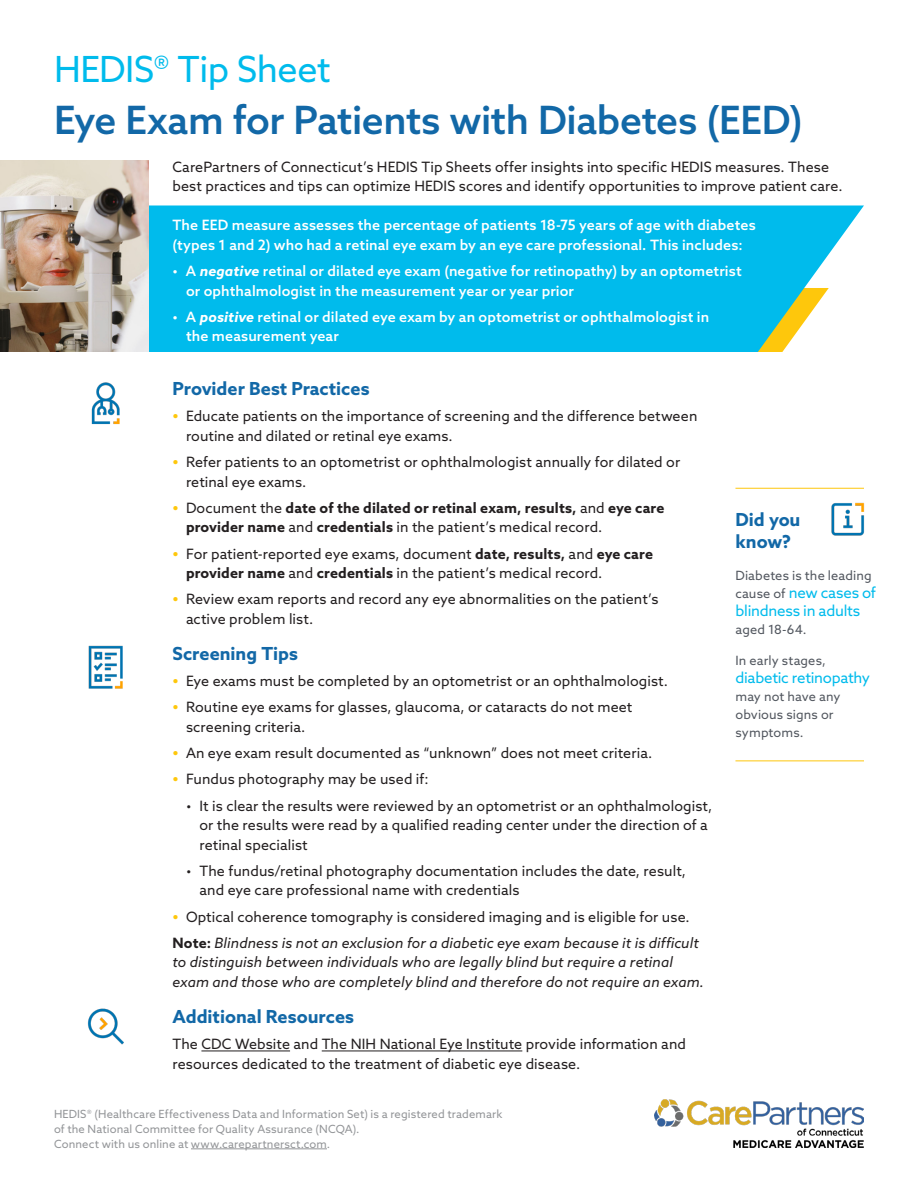
<style>
.page{position:relative;width:918px;height:1188px;background:#fff}
.page>*{position:absolute;margin:0;border:0;box-sizing:border-box;transform-origin:0 0}
.t1{font:500 39px "Azo Sans";letter-spacing:-.01em;color:#1268a7}
.t2{font:36px "Azo Sans";letter-spacing:-.015em;color:#00bbec}
.Subhead{font:700 18px/22.5px "Azo Sans";color:#1268a7}
.Did_you_know-bullets{font:15px/18px "Azo Sans";letter-spacing:-.015em;color:#00bbec}
.Text{font:14.25px/19.5px "Azo Sans";letter-spacing:.005em;color:#231f20}
.Text-2{font:500 14.25px/19.5px "Azo Sans";letter-spacing:.01em;color:#fff}
.Text-3{font:italic 14.25px/19.5px "Azo Sans";letter-spacing:.005em;color:#231f20}
.t3{font:700 14.25px/19.5px "Azo Sans";letter-spacing:.01em;color:#231f20}
.Did_you_know-bullets-2{font:12.75px/18px "Azo Sans";letter-spacing:.01em;color:#52575f}
.t4{font:11.25px/15px "Azo Sans";letter-spacing:.01em;color:#939598}
.s1{font-weight:700;font-style:italic}
.s2{font-weight:700;font-size:16.5px;color:#fec70c}
.s3{font-size:16.5px;color:#fec70c}
.s4{font-weight:400}
.s5{font-weight:700}
.s6{font-weight:700;font-style:normal}
.s7{font-size:12.75px;color:#52575f}
</style>
<div class="page">
<svg style="left:148px;top:205px;width:716px;height:147px;background:#14bfe9"></svg>
<img style="left:0;top:161px;width:148px;height:191px">
<img style="left:655px;top:1100px;width:208px;height:47px">
<hr style="left:191px;top:1149px;width:136px;height:1px;background:#939598">
<hr style="left:201px;top:1051px;width:89px;height:1px;background:#231f20">
<hr style="left:322px;top:1051px;width:200px;height:1px;background:#231f20">
<img style="left:87px;top:1008px;width:37px;height:37px">
<img style="left:91px;top:382px;width:29px;height:43px">
<hr style="left:735px;top:488px;width:129px;height:1px;background:#fec70c">
<img style="left:831px;top:502px;width:34px;height:34px">
<hr style="left:735px;top:760px;width:129px;height:1px;background:#fec70c">
<img style="left:88px;top:645px;width:35px;height:44px">
<h2 class="t2" style="left:54px;top:46px;width:278px">HEDIS® Tip Sheet</h2>
<p class="t1" style="left:54px;top:95px;width:750px">Eye Exam for Patients with Diabetes (EED)</p>
<p class="Text" style="left:172px;top:157px;width:672px">CarePartners of Connecticut’s HEDIS Tip Sheets offer insights into specific HEDIS measures. These best practices and tips can optimize HEDIS scores and identify opportunities to improve patient care.</p>
<p class="Text-2" style="left:172px;top:215px;width:585px">The EED measure assesses the percentage of patients 18-75 years of age with diabetes (types 1 and 2) who had a retinal eye exam by an eye care professional. This includes:</p>
<p class="Text-2" style="left:186px;top:261px;width:557px;text-indent:-14px">• A <span class="s1">negative</span> retinal or dilated eye exam (negative for retinopathy) by an optometrist or ophthalmologist in the measurement year or year prior</p>
<p class="Text-2" style="left:186px;top:307px;width:525px;text-indent:-14px">• A <span class="s1">positive</span> retinal or dilated eye exam by an optometrist or ophthalmologist in the measurement year</p>
<p class="Subhead" style="left:172px;top:377px;width:199px">Provider Best Practices</p>
<p class="Text" style="left:186px;top:406px;width:513px;text-indent:-14px"><span class="s2">•</span> Educate patients on the importance of screening and the difference between routine and dilated or retinal eye exams.</p>
<p class="Text" style="left:186px;top:452px;width:496px;text-indent:-14px"><span class="s2">•</span> Refer patients to an optometrist or ophthalmologist annually for dilated or retinal eye exams.</p>
<p class="t3" style="left:186px;top:498px;width:480px;text-indent:-14px"><span class="s3">•</span> <span class="s4">Document the</span> date of the dilated or retinal exam, results, <span class="s4">and</span> eye care provider name <span class="s4">and</span> credentials <span class="s4">in the patient’s medical record.</span></p>
<p class="Text" style="left:186px;top:544px;width:469px;text-indent:-14px"><span class="s2">•</span> For patient-reported eye exams, document <span class="s5">date, results,</span> and <span class="s5">eye care provider name</span> and <span class="s5">credentials</span> in the patient’s medical record.</p>
<p class="Text" style="left:186px;top:589px;width:474px;text-indent:-14px"><span class="s2">•</span> Review exam reports and record any eye abnormalities on the patient’s active problem list.</p>
<p class="Subhead" style="left:172px;top:642px;width:127px">Screening Tips</p>
<p class="Text" style="left:172px;top:671px;width:497px"><span class="s2">•</span> Eye exams must be completed by an optometrist or an ophthalmologist.</p>
<p class="Text" style="left:186px;top:697px;width:448px;text-indent:-14px"><span class="s2">•</span> Routine eye exams for glasses, glaucoma, or cataracts do not meet screening criteria.</p>
<p class="Text" style="left:172px;top:743px;width:481px"><span class="s2">•</span> An eye exam result documented as “unknown” does not meet criteria.</p>
<p class="Text" style="left:172px;top:769px;width:258px"><span class="s2">•</span> Fundus photography may be used if:</p>
<p class="Text" style="left:200px;top:796px;width:514px;text-indent:-14px">• It is clear the results were reviewed by an optometrist or an ophthalmologist, or the results were read by a qualified reading center under the direction of a retinal specialist</p>
<p class="Text" style="left:200px;top:861px;width:488px;text-indent:-14px">• The fundus/retinal photography documentation includes the date, result, and eye care professional name with credentials</p>
<p class="Text" style="left:172px;top:907px;width:519px"><span class="s2">•</span> Optical coherence tomography is considered imaging and is eligible for use.</p>
<p class="Text-3" style="left:172px;top:933px;width:533px"><span class="s6">Note:</span> Blindness is not an exclusion for a diabetic eye exam because it is difficult to distinguish between individuals who are legally blind but require a retinal exam and those who are completely blind and therefore do not require an exam.</p>
<p class="Subhead" style="left:172px;top:1005px;width:183px">Additional Resources</p>
<p class="Text" style="left:172px;top:1034px;width:515px">The CDC Website and The NIH National Eye Institute provide information and resources dedicated to the treatment of diabetic eye disease.</p>
<p class="t4" style="left:54px;top:1106px;width:450px">HEDIS® (Healthcare Effectiveness Data and Information Set) is a registered trademark of the National Committee for Quality Assurance (NCQA).<br>Connect with us online at www.carepartnersct.com.</p>
<p class="Subhead" style="left:735px;top:508px;width:67px">Did you know?</p>
<p class="Did_you_know-bullets-2" style="left:735px;top:566px;width:138px">Diabetes is the leading</p>
<p class="Did_you_know-bullets" style="left:735px;top:583px;width:142px"><span class="s7">cause of</span> new cases of blindness in adults</p>
<p class="Did_you_know-bullets-2" style="left:735px;top:620px;width:73px">aged 18-64.</p>
<p class="Did_you_know-bullets-2" style="left:735px;top:652px;width:92px">In early stages,</p>
<p class="Did_you_know-bullets" style="left:735px;top:669px;width:136px">diabetic retinopathy</p>
<p class="Did_you_know-bullets-2" style="left:735px;top:688px;width:106px">may not have any obvious signs or symptoms.</p>
</div>
